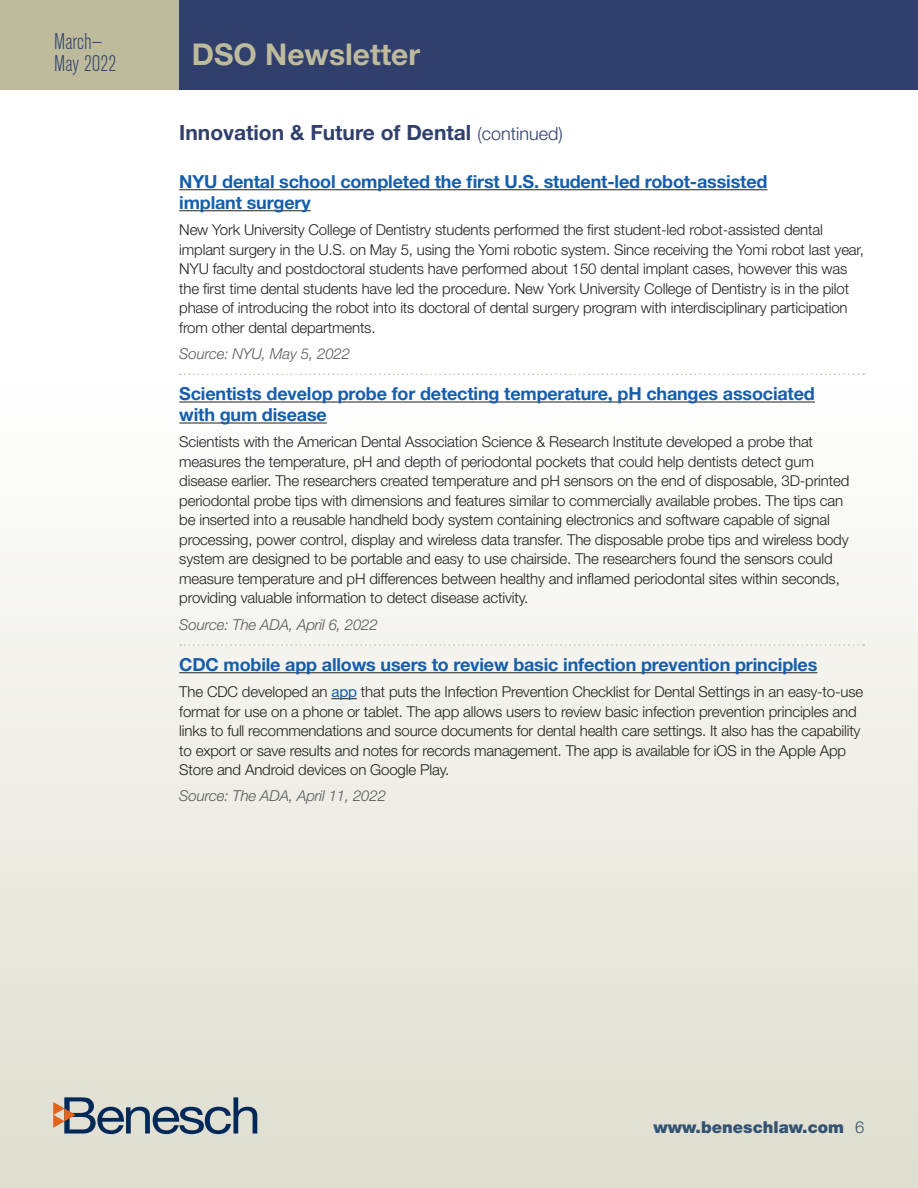
<style>
.page{position:relative;width:918px;height:1188px;background:#fff}
.page>*{position:absolute;margin:0;border:0;box-sizing:border-box;transform-origin:0 0}
.t1{font:700 30px "Helvetica Neue";color:#bebb9d}
.t2{font:300 condensed 22.5px/22.5px "Akzidenz Grotesk BE";letter-spacing:.005em;color:#303f6c}
.Numbered_Heads{font:700 21px "Helvetica Neue";color:#303f6c}
.BoldSubhead_RuleAbov{font:700 18px/21px "Helvetica Neue";letter-spacing:-.01em;color:#145ead}
.BoldSubhead_Hyperlin{font:700 18px/21px "Helvetica Neue";letter-spacing:-.01em;color:#145ead}
.t3{font:900 16.5px "Helvetica Neue";color:#345373}
.Text{font:300 15px/19.5px "Helvetica Neue";letter-spacing:-.01em;color:#231f20}
.Source_Italic{font:italic 300 15px "Helvetica Neue";letter-spacing:-.01em;color:#57585a}
.s1{font-weight:300;font-size:18px}
.s2{font-weight:400;color:#145ead}
.s3{font-weight:300}
</style>
<div class="page">
<div style="left:0;top:381px;width:918px;height:807px;background:linear-gradient(to bottom,#fefefe,#dfdecf)"></div>
<div style="left:0;top:0;width:186px;height:90px;background:#bebb9d"></div>
<div style="left:179px;top:0;width:739px;height:90px;background:#303f6c"></div>
<svg style="left:53px;top:1097px;width:204px;height:37px;background:#97a0a5"></svg>
<hr style="left:179px;top:189px;width:588px;height:1px;background:#231f20">
<hr style="left:179px;top:210px;width:132px;height:1px;background:#231f20">
<svg style="left:180px;top:374px;width:684px;height:1px"></svg>
<hr style="left:179px;top:402px;width:636px;height:1px;background:#231f20">
<hr style="left:179px;top:423px;width:148px;height:1px;background:#231f20">
<svg style="left:180px;top:644px;width:684px;height:2px"></svg>
<hr style="left:179px;top:672px;width:638px;height:1px;background:#231f20">
<svg style="left:331px;top:698px;width:26px;height:1px"></svg>
<p class="t2" style="left:54px;top:30px;width:64px">March—<br>May 2022</p>
<p class="t1" style="left:192px;top:35px;width:230px">DSO Newsletter</p>
<p class="Numbered_Heads" style="left:179px;top:120px;width:385px">Innovation &amp; Future of Dental <span class="s1">(continued)</span></p>
<p class="BoldSubhead_Hyperlin" style="left:179px;top:171px;width:590px">NYU dental school completed the first U.S. student-led robot-assisted implant surgery</p>
<p class="Text" style="left:179px;top:220px;width:686px">New York University College of Dentistry students performed the first student-led robot-assisted dental implant surgery in the U.S. on May 5, using the Yomi robotic system. Since receiving the Yomi robot last year, NYU faculty and postdoctoral students have performed about 150 dental implant cases, however this was the first time dental students have led the procedure. New York University College of Dentistry is in the pilot phase of introducing the robot into its doctoral of dental surgery program with interdisciplinary participation from other dental departments.</p>
<p class="Source_Italic" style="left:179px;top:345px;width:172px">Source: NYU, May 5, 2022</p>
<p class="BoldSubhead_RuleAbov" style="left:179px;top:383px;width:637px">Scientists develop probe for detecting temperature, pH changes associated with gum disease</p>
<p class="Text" style="left:179px;top:432px;width:672px">Scientists with the American Dental Association Science &amp; Research Institute developed a probe that measures the temperature, pH and depth of periodontal pockets that could help dentists detect gum disease earlier. The researchers created temperature and pH sensors on the end of disposable, 3D-printed periodontal probe tips with dimensions and features similar to commercially available probes. The tips can be inserted into a reusable handheld body system containing electronics and software capable of signal processing, power control, display and wireless data transfer. The disposable probe tips and wireless body system are designed to be portable and easy to use chairside. The researchers found the sensors could measure temperature and pH differences between healthy and inflamed periodontal sites within seconds, providing valuable information to detect disease activity.</p>
<p class="Source_Italic" style="left:179px;top:615px;width:200px">Source: The ADA, April 6, 2022</p>
<p class="BoldSubhead_RuleAbov" style="left:179px;top:654px;width:640px">CDC mobile app allows users to review basic infection prevention principles</p>
<p class="Text" style="left:179px;top:682px;width:685px">The CDC developed an <span class="s2">app</span> that puts the Infection Prevention Checklist for Dental Settings in an easy-to-use format for use on a phone or tablet. The app allows users to review basic infection prevention principles and links to full recommendations and source documents for dental health care settings. It also has the capability to export or save results and notes for records management. The app is available for iOS in the Apple App Store and Android devices on Google Play.</p>
<p class="Source_Italic" style="left:179px;top:787px;width:208px">Source: The ADA, April 11, 2022</p>
<p class="t3" style="left:653px;top:1117px;width:212px">www.beneschlaw.com <span class="s3">6</span></p>
</div>
